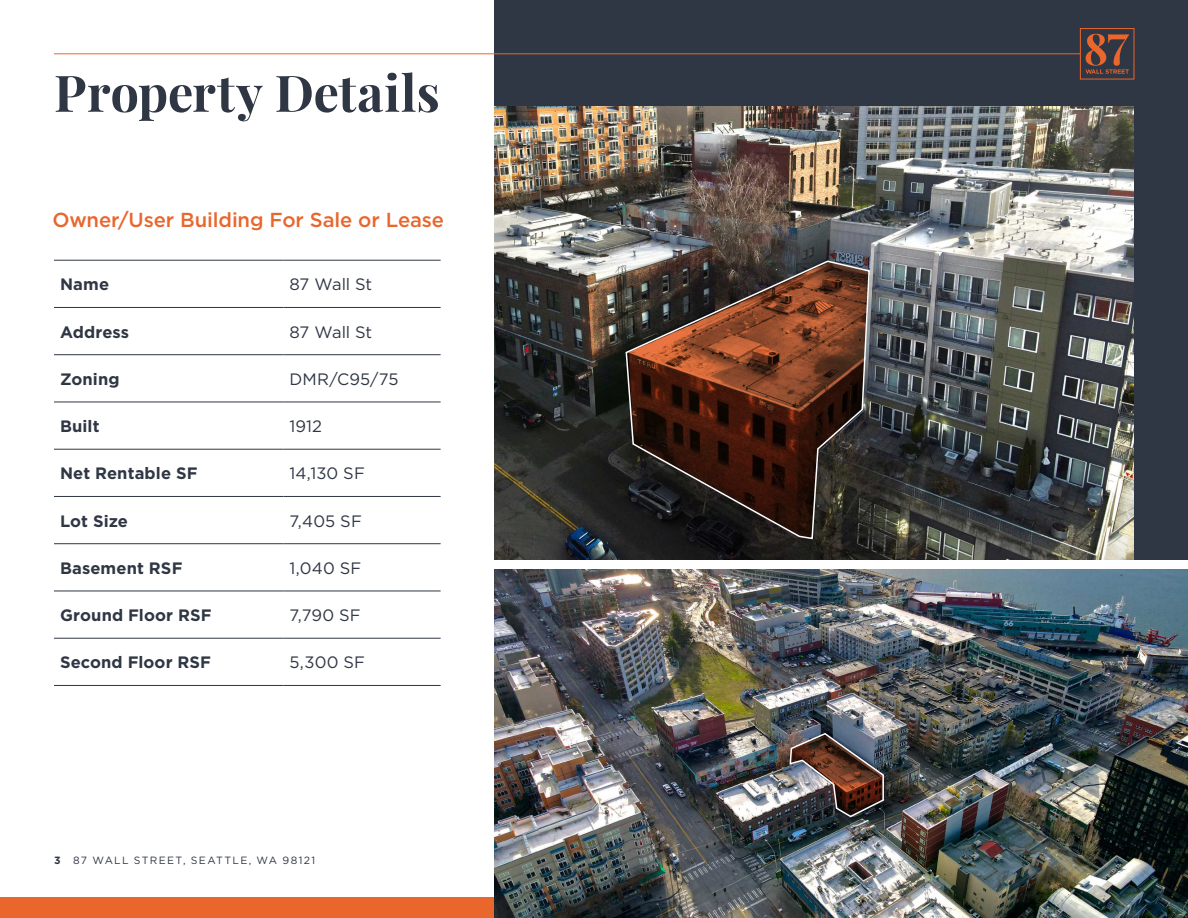
<style>
.page{position:relative;width:1188px;height:918px;background:#fff}
.page>*{position:absolute;margin:0;border:0;box-sizing:border-box;transform-origin:0 0}
.t1{font:700 50.55px "Playfair Display";color:#2f3644}
.t2{font:500 20.25px "Gotham";letter-spacing:-.005em;color:#e9662d}
.t3{font:700 16.5px "Gotham";letter-spacing:.005em;color:#2f3644}
.t4{font:16.5px "Gotham";letter-spacing:.005em;color:#2f3644}
.t5{font:10.5px "Gotham";letter-spacing:.125em;color:#2f3644}
.s1{font-weight:700}
</style>
<div class="page">
<div style="left:0;top:898px;width:1188px;height:20px;background:#e9662d"></div>
<hr style="left:54px;top:354px;width:230px;height:1px;background:#2f3644">
<hr style="left:284px;top:354px;width:157px;height:1px;background:#2f3644">
<hr style="left:54px;top:402px;width:230px;height:1px;background:#2f3644">
<hr style="left:284px;top:402px;width:157px;height:1px;background:#2f3644">
<hr style="left:54px;top:449px;width:230px;height:1px;background:#2f3644">
<hr style="left:284px;top:449px;width:157px;height:1px;background:#2f3644">
<hr style="left:54px;top:496px;width:230px;height:1px;background:#2f3644">
<hr style="left:284px;top:496px;width:157px;height:1px;background:#2f3644">
<hr style="left:54px;top:543px;width:230px;height:1px;background:#2f3644">
<hr style="left:284px;top:543px;width:157px;height:1px;background:#2f3644">
<hr style="left:54px;top:591px;width:230px;height:1px;background:#2f3644">
<hr style="left:284px;top:591px;width:157px;height:1px;background:#2f3644">
<hr style="left:54px;top:638px;width:230px;height:1px;background:#2f3644">
<hr style="left:284px;top:638px;width:157px;height:1px;background:#2f3644">
<hr style="left:54px;top:685px;width:230px;height:1px;background:#2f3644">
<hr style="left:284px;top:685px;width:157px;height:1px;background:#2f3644">
<hr style="left:54px;top:260px;width:230px;height:1px;background:#2f3644">
<hr style="left:284px;top:260px;width:157px;height:1px;background:#2f3644">
<hr style="left:54px;top:307px;width:230px;height:1px;background:#2f3644">
<hr style="left:284px;top:307px;width:157px;height:1px;background:#2f3644">
<div style="left:494px;top:0;width:694px;height:560px;background:#2f3644"></div>
<img style="left:494px;top:107px;width:640px;height:453px">
<img style="left:494px;top:569px;width:694px;height:349px">
<svg style="left:625px;top:260px;width:246px;height:280px;background:#4d2f22"></svg>
<img style="left:789px;top:732px;width:96px;height:86px">
<hr style="left:54px;top:53px;width:1026px;height:1px;background:#e9662d">
<svg style="left:1086px;top:34px;width:43px;height:40px"></svg>
<div style="left:1080px;top:28px;width:54px;height:51px;border:1px solid #e9662d"></div>
<h1 class="t1" style="left:54px;top:53px;width:387px">Property Details</h1>
<p class="t2" style="left:52px;top:207px;width:393px">Owner/User Building For Sale or Lease</p>
<p class="t3" style="left:60px;top:274px;width:51px">Name</p>
<p class="t4" style="left:289px;top:274px;width:84px">87 Wall St</p>
<p class="t3" style="left:60px;top:321px;width:71px">Address</p>
<p class="t4" style="left:289px;top:321px;width:84px">87 Wall St</p>
<p class="t3" style="left:60px;top:368px;width:61px">Zoning</p>
<p class="t4" style="left:289px;top:369px;width:111px">DMR/C95/75</p>
<p class="t3" style="left:60px;top:415px;width:41px">Built</p>
<p class="t4" style="left:289px;top:416px;width:34px">1912</p>
<p class="t3" style="left:60px;top:463px;width:139px">Net Rentable SF</p>
<p class="t4" style="left:289px;top:463px;width:77px">14,130 SF</p>
<p class="t3" style="left:60px;top:510px;width:70px">Lot Size</p>
<p class="t4" style="left:289px;top:510px;width:74px">7,405 SF</p>
<p class="t3" style="left:60px;top:557px;width:124px">Basement RSF</p>
<p class="t4" style="left:289px;top:558px;width:73px">1,040 SF</p>
<p class="t3" style="left:60px;top:604px;width:153px">Ground Floor RSF</p>
<p class="t4" style="left:289px;top:605px;width:73px">7,790 SF</p>
<p class="t3" style="left:60px;top:652px;width:153px">Second Floor RSF</p>
<p class="t4" style="left:289px;top:652px;width:77px">5,300 SF</p>
<p class="t5" style="left:54px;top:854px;width:263px"><span class="s1">3</span> 87 WALL STREET, SEATTLE, WA 98121</p>
</div>
